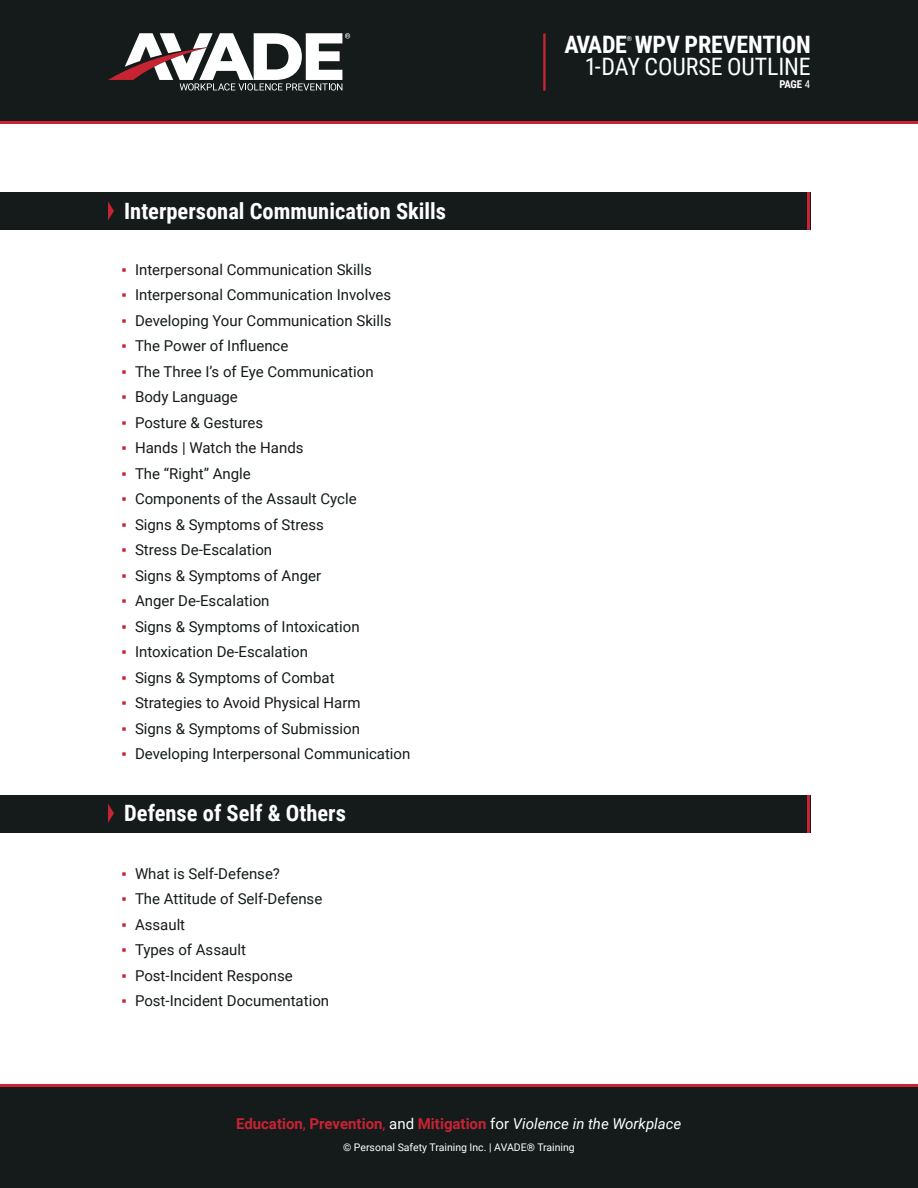
<style>
.page{position:relative;width:918px;height:1188px;background:#fff}
.page>*{position:absolute;margin:0;border:0;box-sizing:border-box;transform-origin:0 0}
.t1{font:700 24px "Roboto Condensed";letter-spacing:-.005em;color:#fff}
.t2{font:24px "Roboto Condensed";letter-spacing:-.005em;color:#fff}
.t3{font:700 22.5px "Roboto Condensed";color:#fff}
.t4{font:15px "Roboto";color:#151a1b}
.t5{font:700 15px "Roboto";color:#c72433}
.t6{font:700 10.8px "Roboto Condensed";color:#fff}
.t7{font:10.5px "Roboto";color:#fff}
.t8{font:700 6.75px "Roboto Condensed";color:#fff}
.s1{font-family:"Arial";color:#c72433}
.s2{font-weight:400}
.s3{font-weight:400;color:#fff}
.s4{font-weight:400;font-style:italic;color:#fff}
</style>
<div class="page">
<div style="left:0;top:10px;width:918px;height:114px;background:#c72433"></div>
<div style="left:0;top:0;width:918px;height:121px;background:#151a1b"></div>
<svg style="left:108px;top:33px;width:242px;height:58px"></svg>
<hr style="left:543px;top:33px;width:3px;height:58px;background:#c72433">
<div style="left:0;top:1084px;width:918px;height:62px;background:#c72433"></div>
<div style="left:0;top:1087px;width:918px;height:101px;background:#151a1b"></div>
<div style="left:0;top:795px;width:810px;height:37px;background:#151a1b"></div>
<svg style="left:108px;top:804px;width:6px;height:19px"></svg>
<hr style="left:808px;top:795px;width:2px;height:37px;background:#c72433">
<div style="left:0;top:192px;width:810px;height:38px;background:#151a1b"></div>
<svg style="left:108px;top:201px;width:6px;height:19px"></svg>
<hr style="left:808px;top:192px;width:2px;height:38px;background:#c72433">
<h1 class="t1" style="left:565px;top:27px;width:248px">AVADE WPV PREVENTION</h1>
<p class="t8" style="left:627px;top:34px;width:7px">®</p>
<h1 class="t2" style="left:585px;top:50px;width:228px">1-DAY COURSE OUTLINE</h1>
<p class="t3" style="left:124px;top:195px;width:323px">Interpersonal Communication Skills</p>
<p class="t4" style="left:122px;top:259px;width:252px"><span class="s1">▪</span> Interpersonal Communication Skills</p>
<p class="t4" style="left:122px;top:284px;width:271px"><span class="s1">▪</span> Interpersonal Communication Involves</p>
<p class="t4" style="left:122px;top:310px;width:272px"><span class="s1">▪</span> Developing Your Communication Skills</p>
<p class="t4" style="left:122px;top:335px;width:168px"><span class="s1">▪</span> The Power of Influence</p>
<p class="t4" style="left:122px;top:361px;width:254px"><span class="s1">▪</span> The Three I’s of Eye Communication</p>
<p class="t4" style="left:122px;top:386px;width:118px"><span class="s1">▪</span> Body Language</p>
<p class="t4" style="left:122px;top:412px;width:143px"><span class="s1">▪</span> Posture &amp; Gestures</p>
<p class="t4" style="left:122px;top:437px;width:184px"><span class="s1">▪</span> Hands | Watch the Hands</p>
<p class="t4" style="left:122px;top:463px;width:131px"><span class="s1">▪</span> The “Right” Angle</p>
<p class="t4" style="left:122px;top:488px;width:237px"><span class="s1">▪</span> Components of the Assault Cycle</p>
<p class="t4" style="left:122px;top:514px;width:204px"><span class="s1">▪</span> Signs &amp; Symptoms of Stress</p>
<p class="t4" style="left:122px;top:539px;width:152px"><span class="s1">▪</span> Stress De-Escalation</p>
<p class="t4" style="left:122px;top:565px;width:201px"><span class="s1">▪</span> Signs &amp; Symptoms of Anger</p>
<p class="t4" style="left:122px;top:590px;width:150px"><span class="s1">▪</span> Anger De-Escalation</p>
<p class="t4" style="left:122px;top:616px;width:240px"><span class="s1">▪</span> Signs &amp; Symptoms of Intoxication</p>
<p class="t4" style="left:122px;top:641px;width:188px"><span class="s1">▪</span> Intoxication De-Escalation</p>
<p class="t4" style="left:122px;top:667px;width:215px"><span class="s1">▪</span> Signs &amp; Symptoms of Combat</p>
<p class="t4" style="left:122px;top:692px;width:241px"><span class="s1">▪</span> Strategies to Avoid Physical Harm</p>
<p class="t4" style="left:122px;top:718px;width:240px"><span class="s1">▪</span> Signs &amp; Symptoms of Submission</p>
<p class="t4" style="left:122px;top:743px;width:290px"><span class="s1">▪</span> Developing Interpersonal Communication</p>
<p class="t3" style="left:124px;top:797px;width:223px">Defense of Self &amp; Others</p>
<p class="t4" style="left:122px;top:863px;width:160px"><span class="s1">▪</span> What is Self-Defense?</p>
<p class="t4" style="left:122px;top:888px;width:202px"><span class="s1">▪</span> The Attitude of Self-Defense</p>
<p class="t4" style="left:122px;top:914px;width:65px"><span class="s1">▪</span> Assault</p>
<p class="t4" style="left:122px;top:939px;width:126px"><span class="s1">▪</span> Types of Assault</p>
<p class="t4" style="left:122px;top:965px;width:173px"><span class="s1">▪</span> Post-Incident Response</p>
<p class="t4" style="left:122px;top:990px;width:209px"><span class="s1">▪</span> Post-Incident Documentation</p>
<p class="t5" style="left:236px;top:1113px;width:447px">Education<span class="s2">,</span> Prevention<span class="s2">,</span> <span class="s3">and</span> Mitigation <span class="s3">for</span> <span class="s4">Violence in the Workplace</span></p>
<p class="t7" style="left:343px;top:1139px;width:233px">© Personal Safety Training Inc. | AVADE® Training</p>
<p class="t6" style="left:779px;top:77px;width:32px">PAGE <span class="s2">4</span></p>
</div>
